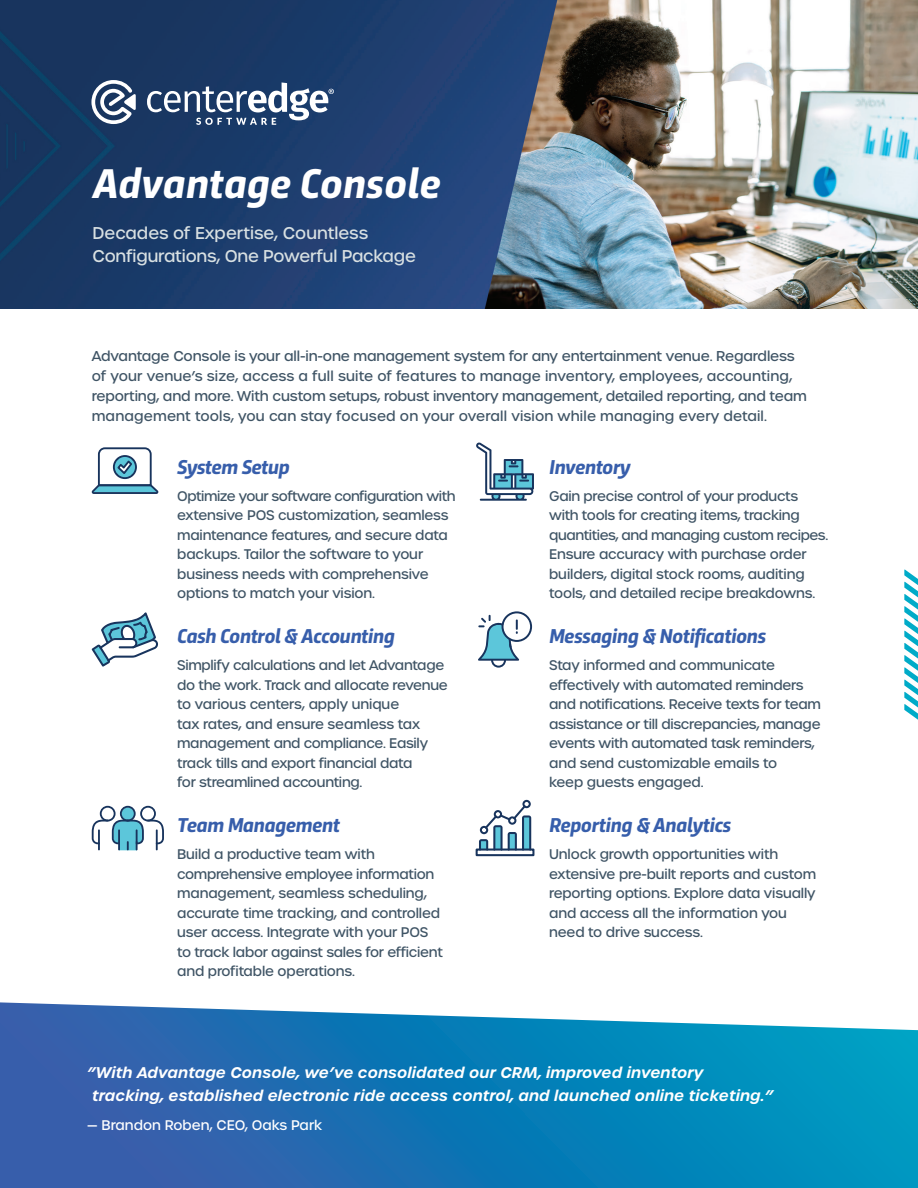
<style>
.page{position:relative;width:918px;height:1188px;background:#fff}
.page>*{position:absolute;margin:0;border:0;box-sizing:border-box;transform-origin:0 0}
.t1{font:italic 700 43.5px "Trasandina";color:#fff}
.t2{font:italic 700 21px "Trasandina";letter-spacing:-.02em;color:#375eab}
.P1{font:500 16.5px/22.5px "Urbane";letter-spacing:-.01em;color:#d8e0e2}
.t3{font:italic 600 15px/22.5px "Urbane";letter-spacing:.01em;color:#fff}
.t4{font:500 13.8px/20.2px "Urbane";letter-spacing:-.01em;color:#3f5465}
.t5{font:500 13.5px/19.5px "Urbane";letter-spacing:-.02em;color:#3f5465}
.t6{font:500 13.5px "Urbane";color:#fff}
</style>
<div class="page">
<img style="left:0;top:0;width:918px;height:309px">
<svg style="left:147px;top:82px;width:187px;height:43px"></svg>
<svg style="left:91px;top:80px;width:45px;height:44px"></svg>
<svg style="left:0;top:1002px;width:918px;height:186px;background:#2682ba"></svg>
<svg style="left:904px;top:570px;width:14px;height:150px"></svg>
<svg style="left:92px;top:447px;width:66px;height:47px"></svg>
<svg style="left:476px;top:442px;width:58px;height:59px"></svg>
<svg style="left:92px;top:612px;width:66px;height:55px"></svg>
<svg style="left:478px;top:611px;width:54px;height:57px"></svg>
<svg style="left:92px;top:806px;width:72px;height:44px"></svg>
<svg style="left:476px;top:800px;width:58px;height:56px"></svg>
<h1 class="t1" style="left:92px;top:151px;width:350px">Advantage Console</h1>
<p class="P1" style="left:92px;top:222px;width:325px">Decades of Expertise, Countless<br>Configurations, One Powerful Package</p>
<p class="t4" style="left:92px;top:346px;width:717px">Advantage Console is your all-in-one management system for any entertainment venue. Regardless of your venue’s size, access a full suite of features to manage inventory, employees, accounting, reporting, and more. With custom setups, robust inventory management, detailed reporting, and team management tools, you can stay focused on your overall vision while managing every detail.</p>
<h2 class="t2" style="left:177px;top:451px;width:114px">System Setup</h2>
<p class="t5" style="left:177px;top:486px;width:280px">Optimize your software configuration with extensive POS customization, seamless maintenance features, and secure data backups. Tailor the software to your business needs with comprehensive options to match your vision.</p>
<h2 class="t2" style="left:549px;top:451px;width:83px">Inventory</h2>
<p class="t5" style="left:549px;top:486px;width:281px">Gain precise control of your products with tools for creating items, tracking quantities, and managing custom recipes.<br>Ensure accuracy with purchase order builders, digital stock rooms, auditing tools, and detailed recipe breakdowns.</p>
<h2 class="t2" style="left:177px;top:621px;width:219px">Cash Control &amp; Accounting</h2>
<p class="t5" style="left:177px;top:656px;width:272px">Simplify calculations and let Advantage do the work. Track and allocate revenue to various centers, apply unique<br>tax rates, and ensure seamless tax management and compliance. Easily track tills and export financial data<br>for streamlined accounting.</p>
<h2 class="t2" style="left:177px;top:810px;width:164px">Team Management</h2>
<p class="t5" style="left:177px;top:845px;width:267px">Build a productive team with comprehensive employee information management, seamless scheduling, accurate time tracking, and controlled user access. Integrate with your POS to track labor against sales for efficient and profitable operations.</p>
<h2 class="t2" style="left:549px;top:621px;width:218px">Messaging &amp; Notifications</h2>
<p class="t5" style="left:549px;top:656px;width:273px">Stay informed and communicate effectively with automated reminders and notifications. Receive texts for team assistance or till discrepancies, manage events with automated task reminders, and send customizable emails to<br>keep guests engaged.</p>
<h2 class="t2" style="left:549px;top:810px;width:183px">Reporting &amp; Analytics</h2>
<p class="t5" style="left:549px;top:845px;width:268px">Unlock growth opportunities with extensive pre-built reports and custom reporting options. Explore data visually and access all the information you need to drive success.</p>
<p class="t3" style="left:92px;top:1062px;width:683px;text-indent:-5px">”With Advantage Console, we’ve consolidated our CRM, improved inventory tracking, established electronic ride access control, and launched online ticketing.”</p>
<p class="t6" style="left:87px;top:1116px;width:237px">— Brandon Roben, CEO, Oaks Park</p>
</div>
